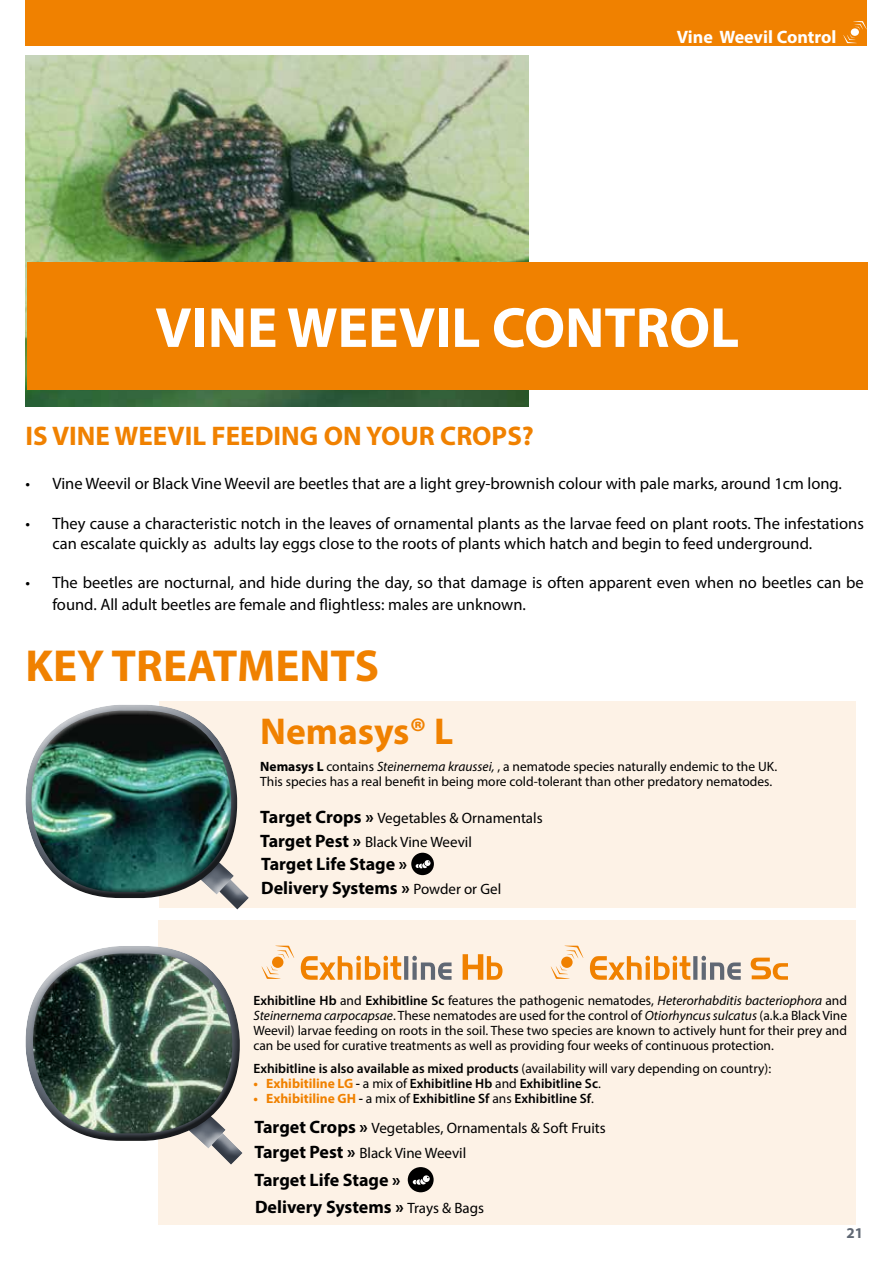
<style>
.page{position:relative;width:893px;height:1263px;background:#fff}
.page>*{position:absolute;margin:0;border:0;box-sizing:border-box;transform-origin:0 0}
.t1{font:700 57px "Myriad Pro";color:#fff}
.t2{font:700 45px "Myriad Pro";color:#f08100}
.t3{font:700 37.5px "Myriad Pro";color:#f08100}
.t4{font:700 27px "Myriad Pro";color:#f08100}
.t5{font:700 18px "Myriad Pro";color:#000}
.t6{font:700 18px "Myriad Pro";color:#fff}
.t7{font:16.5px/19.8px "Myriad Pro";color:#000}
.t8{font:15px/23.9px "Myriad Pro";color:#000}
.t9{font:700 15px "Myriad Pro";color:#606874}
.t10{font:13.5px/15px "Myriad Pro";color:#000}
.t11{font:600 13.5px "Myriad Pro";color:#000}
.s1{font-weight:700}
.s2{font-style:italic}
.s3{font-weight:700;font-size:18px}
.s4{font-weight:400;font-size:15px}
.s5{color:#fff}
.s6{font-weight:600}
.s7{font-weight:400}
.s8{font-weight:700;color:#f08100}
</style>
<div class="page">
<img style="left:26px;top:55px;width:502px;height:352px">
<div style="left:25px;top:0;width:842px;height:45px;background:#f08100"></div>
<svg style="left:843px;top:21px;width:24px;height:22px"></svg>
<div style="left:851px;top:28px;width:8px;height:8px;background:#fff;border-radius:50%"></div>
<div style="left:159px;top:702px;width:697px;height:206px;background:#fdf2e6"></div>
<svg style="left:228px;top:887px;width:21px;height:23px"></svg>
<div style="left:24px;top:704px;width:205px;height:155px;background:#fff;opacity:.75"></div>
<div style="left:29px;top:731px;width:209px;height:169px;background:#000;opacity:.75"></div>
<div style="left:411px;top:853px;width:23px;height:22px;background:#000;border-radius:50%"></div>
<svg style="left:416px;top:860px;width:14px;height:8px"></svg>
<div style="left:27px;top:262px;width:840px;height:127px;background:#f08100"></div>
<div style="left:158px;top:920px;width:698px;height:305px;background:#fdf2e6"></div>
<div style="left:408px;top:1167px;width:26px;height:25px;background:#000;border-radius:50%"></div>
<svg style="left:413px;top:1175px;width:17px;height:10px"></svg>
<svg style="left:202px;top:1142px;width:41px;height:23px"></svg>
<div style="left:23px;top:946px;width:209px;height:155px;background:#fff;opacity:.75"></div>
<div style="left:29px;top:972px;width:212px;height:170px;background:#000;opacity:.75"></div>
<svg style="left:590px;top:956px;width:151px;height:24px"></svg>
<svg style="left:551px;top:965px;width:19px;height:14px"></svg>
<svg style="left:565px;top:946px;width:18px;height:13px"></svg>
<div style="left:561px;top:957px;width:12px;height:11px;background:#f08100;border-radius:50%"></div>
<svg style="left:751px;top:958px;width:37px;height:22px"></svg>
<svg style="left:301px;top:956px;width:151px;height:24px"></svg>
<svg style="left:262px;top:965px;width:18px;height:14px"></svg>
<svg style="left:276px;top:946px;width:18px;height:13px"></svg>
<div style="left:272px;top:957px;width:11px;height:11px;background:#f08100;border-radius:50%"></div>
<svg style="left:463px;top:954px;width:39px;height:26px"></svg>
<h3 class="t6" style="left:677px;top:25px;width:161px">Vine Weevil Control</h3>
<h1 class="t1" style="left:155px;top:290px;width:585px">VINE WEEVIL CONTROL</h1>
<h3 class="t4" style="left:25px;top:418px;width:510px">IS VINE WEEVIL FEEDING ON YOUR CROPS?</h3>
<p class="t7" style="left:25px;top:474px;width:818px">• Vine Weevil or Black Vine Weevil are beetles that are a light grey-brownish colour with pale marks, around 1cm long.</p>
<p class="t7" style="left:52px;top:513px;width:813px;text-indent:-27px">• They cause a characteristic notch in the leaves of ornamental plants as the larvae feed on plant roots. The infestations can escalate quickly as adults lay eggs close to the roots of plants which hatch and begin to feed underground.</p>
<p class="t7" style="left:52px;top:572px;width:813px;line-height:21.6px;text-indent:-27px">• The beetles are nocturnal, and hide during the day, so that damage is often apparent even when no beetles can be found. All adult beetles are female and flightless: males are unknown.</p>
<h2 class="t2" style="left:26px;top:637px;width:355px">KEY TREATMENTS</h2>
<h3 class="t3" style="left:260px;top:707px;width:195px">Nemasys® L</h3>
<p class="t10" style="left:260px;top:759px;width:518px"><span class="s1">Nemasys L</span> contains <span class="s2">Steinernema kraussei,</span> , a nematode species naturally endemic to the UK.<br>This species has a real benefit in being more cold-tolerant than other predatory nematodes.</p>
<p class="t8" style="left:260px;top:806px;width:284px"><span class="s3">Target Crops »</span> Vegetables &amp; Ornamentals<br><span class="s3">Target Pest »</span> Black Vine Weevil</p>
<h3 class="t5" style="left:261px;top:876px;width:242px">Delivery Systems » <span class="s4">Powder or Gel</span></h3>
<h3 class="t5" style="left:261px;top:852px;width:163px">Target Life Stage » <span class="s5">»</span></h3>
<p class="t10" style="left:253px;top:992px;width:595px;text-align:justify"><span class="s6">Exhibitline Hb</span> and <span class="s6">Exhibitline Sc</span> features the pathogenic nematodes, <span class="s2">Heterorhabditis bacteriophora</span> and <span class="s2">Steinernema carpocapsae</span>. These nematodes are used for the control of <span class="s2">Otiorhyncus sulcatus</span> (a.k.a Black Vine Weevil) larvae feeding on roots in the soil. These two species are known to actively hunt for their prey and can be used for curative treatments as well as providing four weeks of continuous protection.</p>
<p class="t11" style="left:253px;top:1060px;width:519px">Exhibitline is also available as mixed products <span class="s7">(availability will vary depending on country):</span></p>
<p class="t11" style="left:253px;top:1075px;width:349px"><span class="s8">• Exhibitiline LG</span> - <span class="s7">a mix of</span> Exhibitline Hb <span class="s7">and</span> Exhibitline Sc<span class="s7">.</span></p>
<p class="t11" style="left:253px;top:1090px;width:342px"><span class="s8">• Exhibitiline GH</span> - <span class="s7">a mix of</span> Exhibitline Sf <span class="s7">ans</span> Exhibitline Sf<span class="s7">.</span></p>
<p class="t8" style="left:254px;top:1115px;width:353px;line-height:25.3px"><span class="s3">Target Crops »</span> Vegetables, Ornamentals &amp; Soft Fruits<br><span class="s3">Target Pest »</span> Black Vine Weevil</p>
<h3 class="t5" style="left:255px;top:1195px;width:230px">Delivery Systems » <span class="s4">Trays &amp; Bags</span></h3>
<h3 class="t5" style="left:254px;top:1168px;width:148px">Target Life Stage »</h3>
<p class="t9" style="left:846px;top:1223px;width:18px">21</p>
</div>
